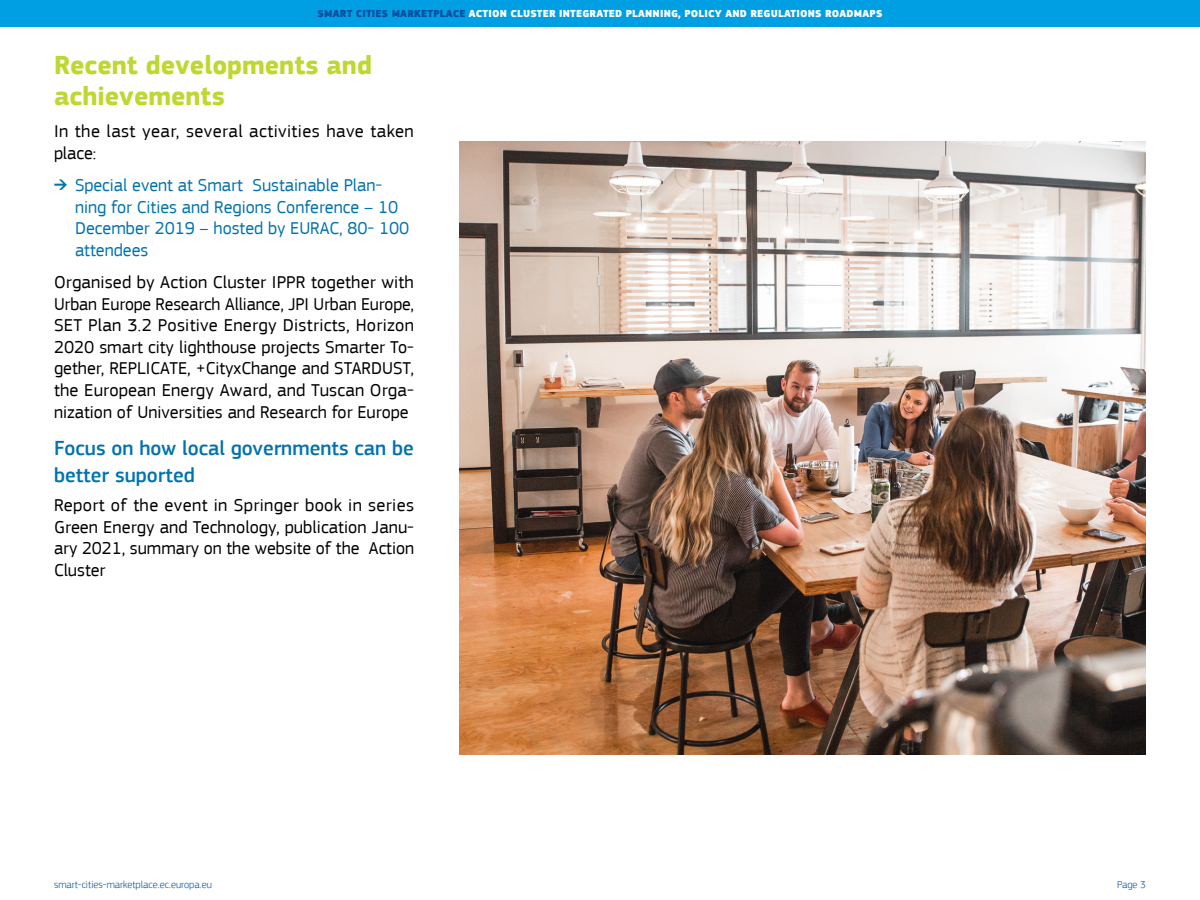
<style>
.page{position:relative;width:1200px;height:900px;background:#fff}
.page>*{position:absolute;margin:0;border:0;box-sizing:border-box;transform-origin:0 0}
.t1{font:700 27px/31px "EC Square Sans Pro";color:#bfd730}
.t2{font:500 21px/27px "EC Square Sans Pro";color:#0073ae}
.t3{font:18px/21.6px "EC Square Sans Pro";color:#000;text-align:justify}
.t4{font:18px/21.6px "EC Square Sans Pro";color:#0073ae}
.t5{font:18px/21.6px "EC Square Sans Pro";letter-spacing:.02em;color:#000}
.t6{font:900 10.5px "EC Square Sans Pro Extra";letter-spacing:.02em;color:#fff}
.t7{font:300 10.5px "EC Square Sans Pro";color:#034ea2}
.s1{color:#034ea2}
</style>
<div class="page">
<div style="left:0;top:0;width:1200px;height:27px;background:#009fe3"></div>
<img style="left:459px;top:141px;width:687px;height:613px">
<p class="t6" style="left:318px;top:7px;width:253px"><span class="s1">SMART CITIES MARKETPLACE</span> ACTION CLUSTER INTEGRATED</p>
<p class="t6" style="left:626px;top:7px;width:14px">PLANNING</p>
<p class="t6" style="left:678px;top:7px;width:20px">, POLICY</p>
<p class="t6" style="left:725px;top:7px;width:9px">AND</p>
<p class="t6" style="left:750px;top:7px;width:15px">REGULATIONS</p>
<p class="t6" style="left:825px;top:7px;width:59px">ROADMAPS</p>
<h1 class="t1" style="left:54px;top:51px;width:319px">Recent developments and achievements</h1>
<p class="t5" style="left:54px;top:121px;width:361px">In the last year, several activities have taken place:</p>
<p class="t4" style="left:75px;top:174px;width:336px;text-indent:-21px">➔ Special event at Smart Sustainable Plan&shy;ning for Cities and Regions Conference – 10<br>December 2019 – hosted by EURAC, 80- 100 attendees</p>
<p class="t3" style="left:54px;top:271px;width:362px">Organised by Action Cluster IPPR together with Urban Europe Research Alliance, JPI Urban Europe, SET Plan 3.2 Positive Energy Districts, Horizon 2020 smart city lighthouse projects Smarter To&shy;gether, REPLICATE, +CityxChange and STARDUST, the European Energy Award, and Tuscan Orga&shy;nization of Universities and Research for Europe</p>
<h2 class="t2" style="left:54px;top:435px;width:361px">Focus on how local governments can be better suported</h2>
<p class="t3" style="left:54px;top:495px;width:362px">Report of the event in Springer book in series Green Energy and Technology, publication Janu&shy;ary 2021, summary on the website of the Action Cluster</p>
<p class="t7" style="left:54px;top:879px;width:159px">smart-cities-marketplace.ec.europa.eu</p>
<p class="t7" style="left:1117px;top:879px;width:30px">Page 3</p>
</div>
